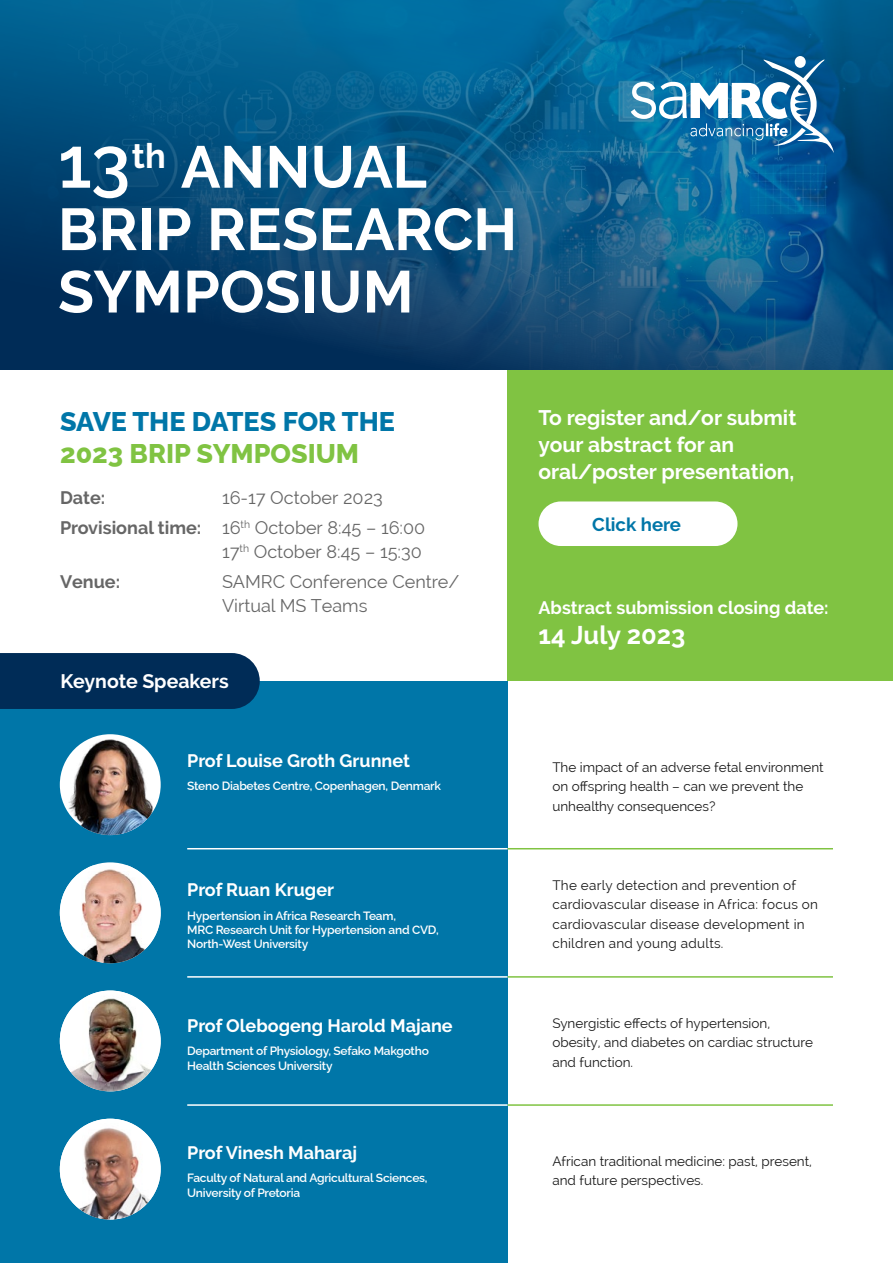
<style>
.page{position:relative;width:893px;height:1263px;background:#fff}
.page>*{position:absolute;margin:0;border:0;box-sizing:border-box;transform-origin:0 0}
.t1{font:700 58.95px/62.4px "Raleway";letter-spacing:.005em;color:#fff}
.t2{font:100 27px "Raleway";color:#0076a8}
.t3{font:100 27px "Raleway";color:#80c342}
.t4{font:700 25.5px "Raleway";color:#fff}
.t5{font:700 21px/27px "Raleway";color:#fff}
.t6{font:700 19.5px "Raleway";color:#fff}
.t7{font:700 18.6px "Raleway";color:#0076a8}
.t8{font:18px/30px "Raleway";color:#666}
.t9{font:700 18px "Raleway";color:#fff}
.t10{font:700 18px "Raleway";color:#666}
.t11{font:13.5px/19.5px "Raleway";color:#1a1a1a}
.t12{font:13.5px/19.5px "Raleway";letter-spacing:.02em;color:#1a1a1a}
.t13{font:100 12px/14.4px "Raleway";letter-spacing:-.02em;color:#fff}
.s1{font-weight:100;font-size:71.85px}
.s2{font-weight:700}
</style>
<div class="page">
<svg style="left:0;top:0;width:893px;height:370px;background:#085381"></svg>
<svg style="left:631px;top:58px;width:203px;height:95px"></svg>
<div style="left:795px;top:56px;width:11px;height:12px;background:#fff;border-radius:50%"></div>
<div style="left:0;top:681px;width:507px;height:582px;background:#0076a8"></div>
<div style="left:507px;top:370px;width:386px;height:310px;background:#80c342"></div>
<div style="left:0;top:653px;width:260px;height:56px;background:#002c57"></div>
<img style="left:60px;top:734px;width:101px;height:101px;border-radius:50px">
<img style="left:60px;top:865px;width:101px;height:98px">
<img style="left:60px;top:990px;width:101px;height:101px;border-radius:50px">
<img style="left:60px;top:1119px;width:101px;height:100px;border-radius:50px">
<hr style="left:507px;top:848px;width:326px;height:1px;background:#80c342">
<hr style="left:187px;top:848px;width:320px;height:1px;background:#fff">
<hr style="left:507px;top:976px;width:326px;height:2px;background:#80c342">
<hr style="left:187px;top:976px;width:320px;height:2px;background:#fff">
<hr style="left:507px;top:1104px;width:326px;height:2px;background:#80c342">
<hr style="left:187px;top:1104px;width:320px;height:2px;background:#fff">
<div style="left:538px;top:501px;width:199px;height:45px;background:#fff;border-radius:22px"></div>
<h1 class="t1" style="left:58px;top:136px;width:461px"><span class="s1">13</span><sup>th</sup> ANNUAL<br>BRIP RESEARCH<br>SYMPOSIUM</h1>
<h2 class="t2" style="left:60px;top:399px;width:336px">SAVE THE DATES FOR THE</h2>
<h2 class="t3" style="left:60px;top:432px;width:301px">2023 BRIP SYMPOSIUM</h2>
<h3 class="t8" style="left:60px;top:483px;width:367px;text-indent:162px">16-17 October 2023<br><span class="s2">Provisional time:</span> 16<sup>th</sup> October 8:45 – 16:00</h3>
<h3 class="t8" style="left:222px;top:537px;width:201px">17<sup>th</sup> October 8:45 – 15:30</h3>
<h3 class="t10" style="left:60px;top:571px;width:62px">Venue:</h3>
<h3 class="t8" style="left:222px;top:570px;width:239px;line-height:24px">SAMRC Conference Centre/<br>Virtual MS Teams</h3>
<h3 class="t10" style="left:60px;top:487px;width:47px">Date:</h3>
<h3 class="t6" style="left:61px;top:670px;width:170px">Keynote Speakers</h3>
<h3 class="t9" style="left:187px;top:750px;width:224px">Prof Louise Groth Grunnet</h3>
<p class="t13" style="left:187px;top:778px;width:255px">Steno Diabetes Centre, Copenhagen, Denmark</p>
<h3 class="t9" style="left:187px;top:879px;width:148px">Prof Ruan Kruger</h3>
<p class="t13" style="left:187px;top:907px;width:253px">Hypertension in Africa Research Team,<br>MRC Research Unit for Hypertension and CVD,<br>North-West University</p>
<h3 class="t9" style="left:187px;top:1015px;width:267px">Prof Olebogeng Harold Majane</h3>
<p class="t13" style="left:187px;top:1043px;width:243px">Department of Physiology, Sefako Makgotho<br>Health Sciences University</p>
<h3 class="t9" style="left:187px;top:1142px;width:171px">Prof Vinesh Maharaj</h3>
<p class="t13" style="left:187px;top:1169px;width:242px">Faculty of Natural and Agricultural Sciences,<br>University of Pretoria</p>
<h3 class="t5" style="left:538px;top:404px;width:259px">To register and/or submit your abstract for an oral/poster presentation,</h3>
<h3 class="t7" style="left:592px;top:513px;width:90px">Click here</h3>
<h3 class="t9" style="left:538px;top:597px;width:292px">Abstract submission closing date:</h3>
<h3 class="t4" style="left:538px;top:620px;width:148px">14 July 2023</h3>
<p class="t11" style="left:552px;top:757px;width:273px">The impact of an adverse fetal environment on offspring health – can we prevent the unhealthy consequences?</p>
<p class="t12" style="left:552px;top:875px;width:267px">The early detection and prevention of cardiovascular disease in Africa: focus on cardiovascular disease development in children and young adults.</p>
<p class="t11" style="left:552px;top:1013px;width:262px">Synergistic effects of hypertension, obesity, and diabetes on cardiac structure and function.</p>
<p class="t11" style="left:552px;top:1151px;width:261px">African traditional medicine: past, present, and future perspectives.</p>
</div>
